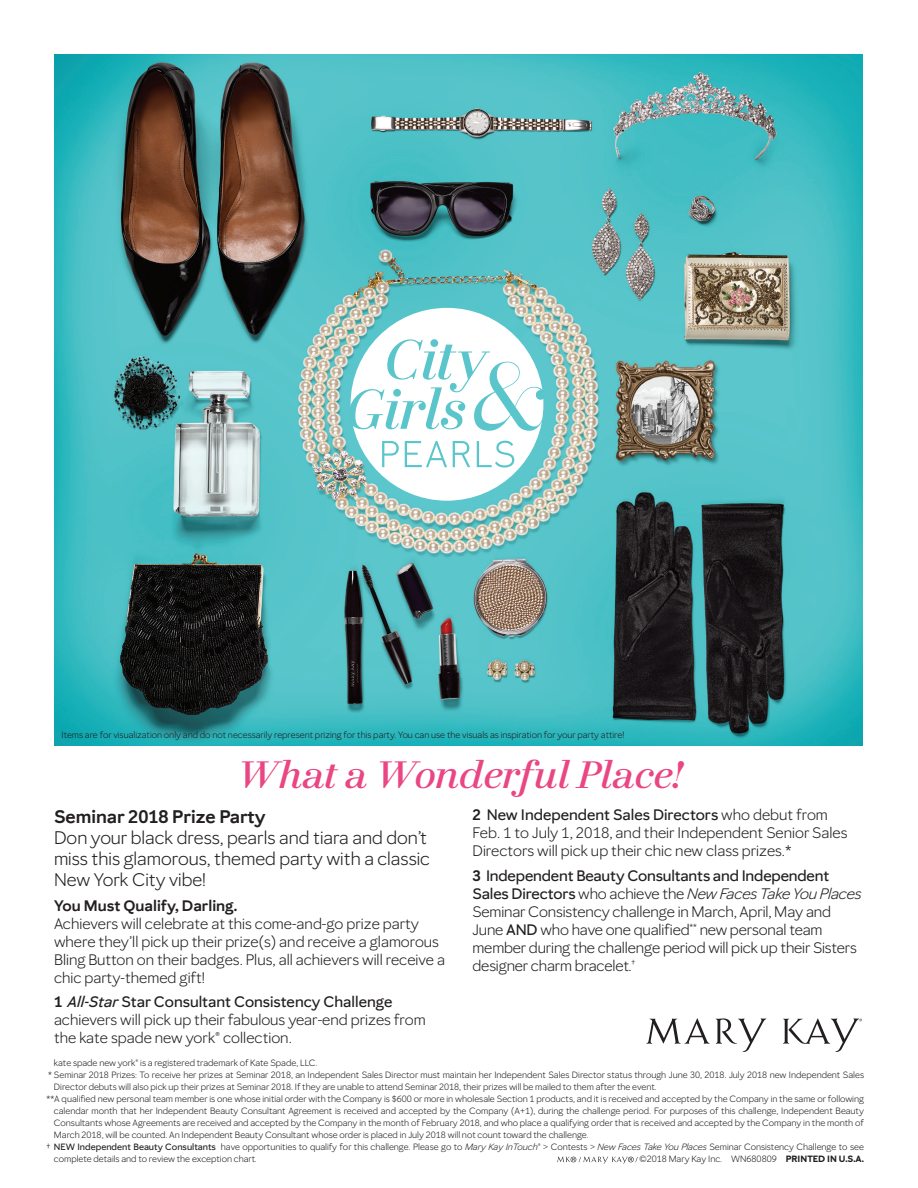
<style>
.page{position:relative;width:918px;height:1188px;background:#fff}
.page>*{position:absolute;margin:0;border:0;box-sizing:border-box;transform-origin:0 0}
.t1{font:italic 500 37.5px "Mary Kay Serif 010";letter-spacing:-.015em;color:#e94683}
.t2{font:18px/21px "Mary Kay Sans";color:#231f20}
.t3{font:600 18px "Mary Kay Sans";color:#231f20}
.t4{font:15px/18px "Mary Kay Sans";color:#231f20}
.t5{font:600 15px "Mary Kay Sans";color:#231f20}
.t6{font:9px "Mary Kay Sans";color:#231f20}
.s1{font-weight:600}
.s2{font-weight:500;font-style:italic}
.s3{font-weight:500}
.s4{font-style:italic}
.s5{font-weight:700}
</style>
<div class="page">
<img style="left:54px;top:54px;width:808px;height:692px">
<div style="left:351px;top:308px;width:192px;height:193px;background:#fff;border-radius:50%"></div>
<svg style="left:349px;top:339px;width:196px;height:92px"></svg>
<svg style="left:382px;top:441px;width:132px;height:27px"></svg>
<svg style="left:646px;top:1018px;width:64px;height:26px"></svg>
<svg style="left:716px;top:1018px;width:51px;height:34px"></svg>
<svg style="left:783px;top:1018px;width:79px;height:34px"></svg>
<svg style="left:557px;top:1157px;width:81px;height:7px"></svg>
<p class="t6" style="left:62px;top:730px;width:564px">Items are for visualization only and do not necessarily represent prizing for this party. You can use the visuals as inspiration for your party attire!</p>
<h1 class="t1" style="left:238px;top:751px;width:445px">What a Wonderful Place!</h1>
<h2 class="t3" style="left:54px;top:805px;width:213px">Seminar 2018 Prize Party</h2>
<h2 class="t2" style="left:54px;top:827px;width:377px">Don your black dress, pearls and tiara and don’t miss this glamorous, themed party with a classic<br>New York City vibe!</h2>
<h3 class="t5" style="left:54px;top:896px;width:185px">You Must Qualify, Darling.</h3>
<h3 class="t4" style="left:54px;top:914px;width:392px">Achievers will celebrate at this come-and-go prize party where they’ll pick up their prize(s) and receive a glamorous Bling Button on their badges. Plus, all achievers will receive a chic party-themed gift!</h3>
<h3 class="t4" style="left:54px;top:993px;width:373px"><span class="s1">1</span> <span class="s2">All-Star</span> <span class="s3">Star Consultant Consistency Challenge </span>achievers will pick up their fabulous year-end prizes from the kate spade new york® collection.</h3>
<h3 class="t4" style="left:472px;top:805px;width:377px"><span class="s1">2</span> <span class="s3">New Independent Sales Directors</span> who debut from<br>Feb. 1 to July 1, 2018, and their Independent Senior Sales<br>Directors will pick up their chic new class prizes.*</h3>
<p class="t4" style="left:472px;top:866px;width:391px"><span class="s1">3</span> <span class="s3">Independent Beauty Consultants and Independent Sales Directors</span> who achieve the <span class="s4">New Faces Take You Places </span>Seminar Consistency challenge in March, April, May and June <span class="s3">AND</span> who have one qualified<sup>**</sup> new personal team member during the challenge period will pick up their Sisters designer charm bracelet.<sup>†</sup></p>
<p class="t6" style="left:54px;top:1058px;width:265px">kate spade new york® is a registered trademark of Kate Spade, LLC.</p>
<p class="t6" style="left:48px;top:1070px;width:817px">* Seminar 2018 Prizes: To receive her prizes at Seminar 2018, an Independent Sales Director must maintain her Independent Sales Director status through June 30, 2018. July 2018 new Independent Sales</p>
<p class="t6" style="left:54px;top:1082px;width:604px">Director debuts will also pick up their prizes at Seminar 2018. If they are unable to attend Seminar 2018, their prizes will be mailed to them after the event.</p>
<p class="t6" style="left:46px;top:1094px;width:819px">**A qualified new personal team member is one whose initial order with the Company is $600 or more in wholesale Section 1 products, and it is received and accepted by the Company in the same or following</p>
<p class="t6" style="left:54px;top:1106px;width:811px">calendar month that her Independent Beauty Consultant Agreement is received and accepted by the Company (A+1), during the challenge period. For purposes of this challenge, Independent Beauty</p>
<p class="t6" style="left:54px;top:1118px;width:811px">Consultants whose Agreements are received and accepted by the Company in the month of February 2018, and who place a qualifying order that is received and accepted by the Company in the month of</p>
<p class="t6" style="left:54px;top:1130px;width:536px">March 2018, will be counted. An Independent Beauty Consultant whose order is placed in July 2018 will not count toward the challenge.</p>
<p class="t6" style="left:46px;top:1142px;width:819px">† <span class="s3">NEW Independent Beauty Consultants</span> have opportunities to qualify for this challenge. Please go to <span class="s4">Mary Kay InTouch</span>® &gt; Contests &gt; <span class="s4">New Faces Take You Places</span> Seminar Consistency Challenge to see</p>
<p class="t6" style="left:54px;top:1154px;width:204px">complete details and to review the exception chart.</p>
<p class="t6" style="left:640px;top:1154px;width:226px">©2018 Mary Kay Inc. WN680809 <span class="s5">PRINTED IN U.S.A.</span></p>
</div>
